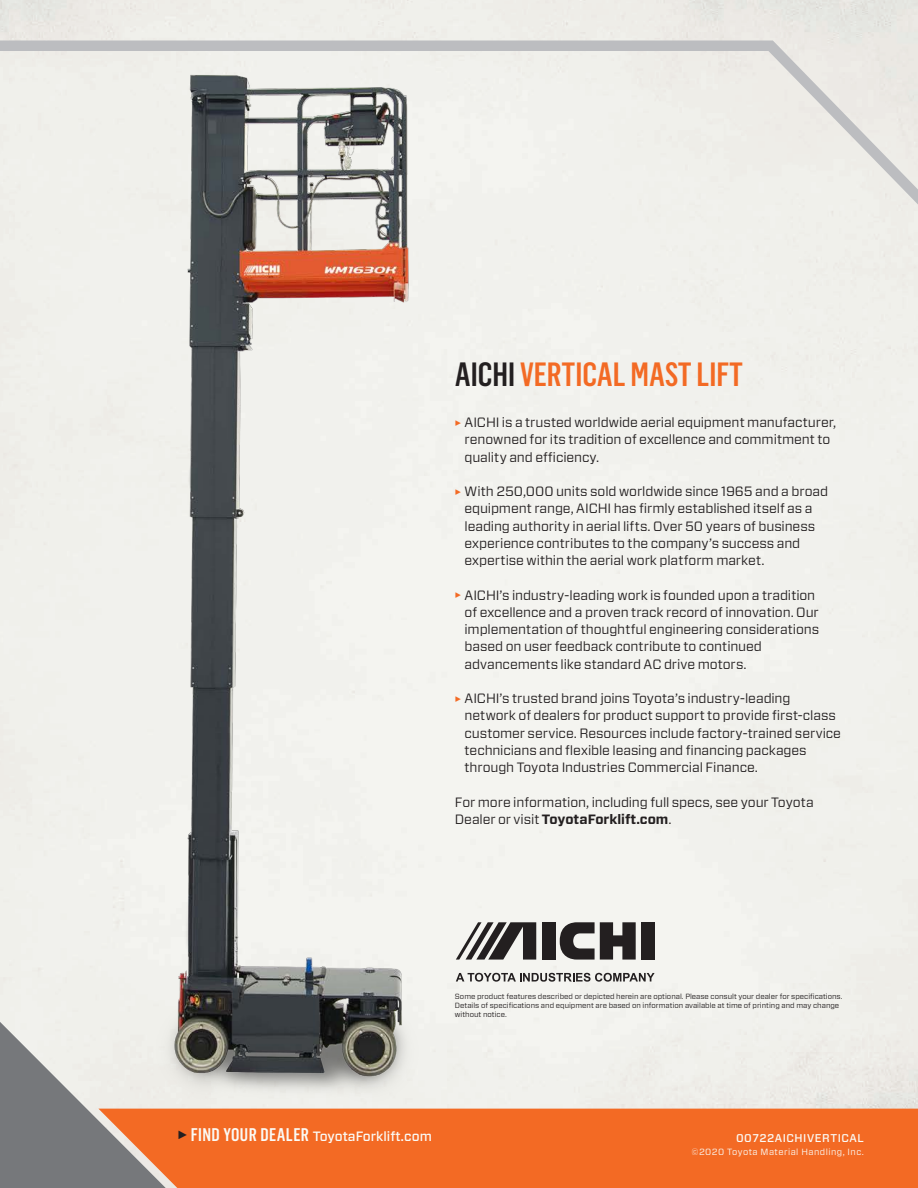
<style>
.page{position:relative;width:918px;height:1188px;background:#fff}
.page>*{position:absolute;margin:0;border:0;box-sizing:border-box;transform-origin:0 0}
.body_copy{font:500 33px "Flama Condensed";color:#f36a24}
.body_copy-2{font:13.5px/17.2px "Forza";letter-spacing:-.01em;color:#231f20}
.body_copy-3{font:500 13.5px "Forza";color:#fbfaf5}
.t1{font:500 11.25px "Forza";letter-spacing:.05em;color:#fbfaf5}
.t2{font:9px "Forza";letter-spacing:.05em;color:#fbfaf5}
.t3{font:7.5px/9px "Forza";color:#231f20}
.s1{color:#231f20}
.s2{font-family:"Flama Condensed";font-weight:500;font-size:16.5px;color:#f36a24}
.s3{font-weight:700}
.s4{font-family:"Flama Condensed";font-size:25.5px;color:#231f20}
.s5{font-family:"Flama Condensed";font-size:18px}
</style>
<div class="page">
<div style="left:0;top:0;width:918px;height:1109px;background:#f1f1ed"></div>
<div style="left:166px;top:1109px;width:752px;height:79px;background:#f36a24"></div>
<svg style="left:0;top:1022px;width:166px;height:166px"></svg>
<svg style="left:0;top:35px;width:918px;height:201px"></svg>
<div style="left:542px;top:922px;width:13px;height:38px;background:#231f20"></div>
<div style="left:641px;top:922px;width:14px;height:38px;background:#231f20"></div>
<svg style="left:560px;top:922px;width:76px;height:38px"></svg>
<svg style="left:539px;top:973px;width:116px;height:9px"></svg>
<img style="left:27px;top:55px;width:512px;height:1061px">
<p class="body_copy" style="left:455px;top:353px;width:290px"><span class="s1">AICHI</span> VERTICAL MAST LIFT</p>
<p class="body_copy-2" style="left:465px;top:414px;width:373px;text-indent:-10px"><span class="s2">►</span> AICHI is a trusted worldwide aerial equipment manufacturer, renowned for its tradition of excellence and commitment to quality and efficiency.</p>
<p class="body_copy-2" style="left:465px;top:483px;width:365px;text-indent:-10px"><span class="s2">►</span> With 250,000 units sold worldwide since 1965 and a broad equipment range, AICHI has firmly established itself as a leading authority in aerial lifts. Over 50 years of business experience contributes to the company’s success and expertise within the aerial work platform market.</p>
<p class="body_copy-2" style="left:465px;top:586px;width:356px;text-indent:-10px"><span class="s2">►</span> AICHI’s industry-leading work is founded upon a tradition of excellence and a proven track record of innovation. Our implementation of thoughtful engineering considerations based on user feedback contribute to continued advancements like standard AC drive motors.</p>
<p class="body_copy-2" style="left:465px;top:690px;width:378px;text-indent:-10px"><span class="s2">►</span> AICHI’s trusted brand joins Toyota’s industry-leading network of dealers for product support to provide first-class customer service. Resources include factory-trained service technicians and flexible leasing and financing packages through Toyota Industries Commercial Finance.</p>
<p class="body_copy-2" style="left:455px;top:793px;width:360px">For more information, including full specs, see your Toyota<br>Dealer or visit <span class="s3">ToyotaForklift.com</span>.</p>
<p class="t3" style="left:455px;top:992px;width:389px">Some product features described or depicted herein are optional. Please consult your dealer for specifications.<br>Details of specifications and equipment are based on information available at time of printing and may change without notice.</p>
<p class="body_copy-3" style="left:178px;top:1128px;width:256px"><span class="s4">►</span> <span class="s5">FIND YOUR DEALER</span> ToyotaForklift.com</p>
<p class="t1" style="left:736px;top:1130px;width:129px">00722AICHIVERTICAL</p>
<p class="t2" style="left:692px;top:1146px;width:174px">©2020 Toyota Material Handling, Inc.</p>
</div>
